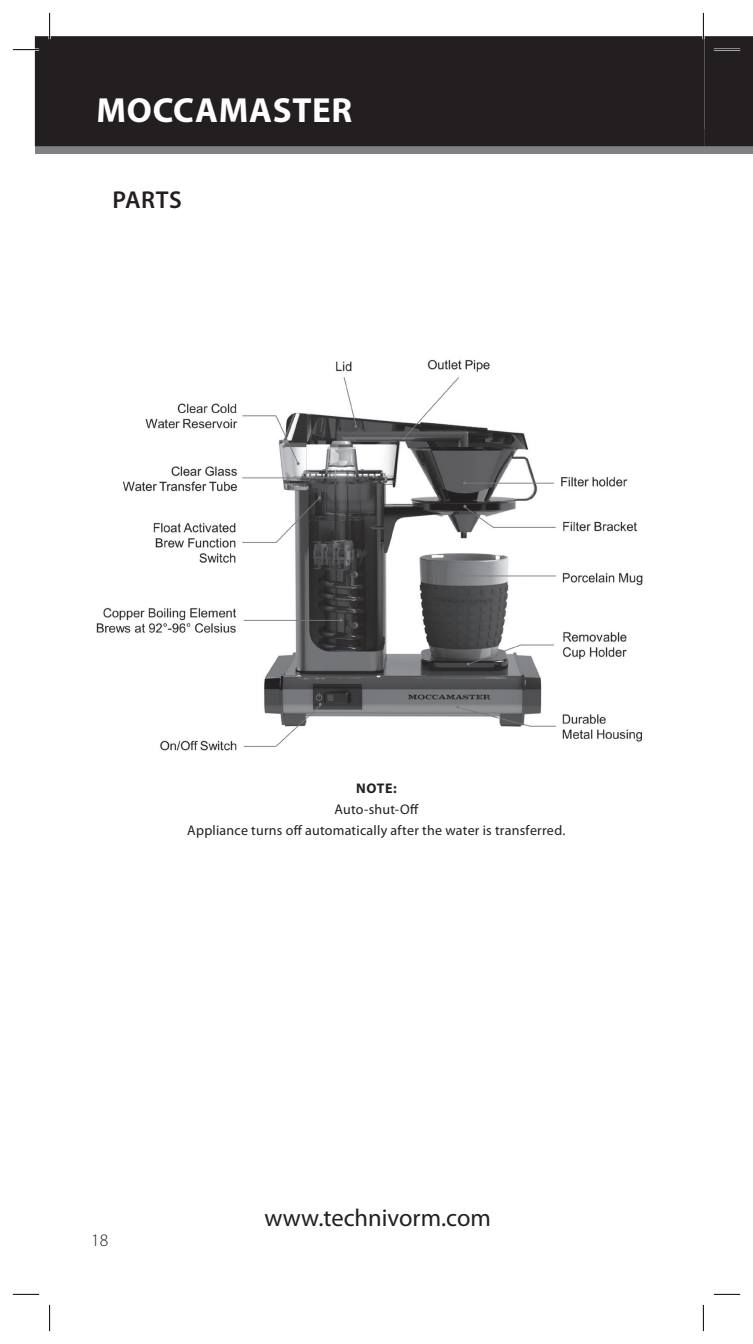
<style>
.page{position:relative;width:753px;height:1344px;background:#fff}
.page>*{position:absolute;margin:0;border:0;box-sizing:border-box;transform-origin:0 0}
.Headline{font:700 35px "Myriad Pro";letter-spacing:.02em;color:#fff}
.t1{font:24.5px "Myriad Pro";color:#231f20}
.Subtitle{font:600 24.5px "Myriad Pro";letter-spacing:.02em;color:#231f20}
.t2{font:300 17.5px "Myriad Pro";color:#231f20}
.t3{font:14px "Myriad Pro";letter-spacing:.015em;color:#231f20}
.t4{font:700 14px "Myriad Pro";color:#231f20}
</style>
<div class="page">
<div style="left:704px;top:129px;width:49px;height:25px;background:#808285"></div>
<div style="left:35px;top:129px;width:669px;height:25px;background:#808285"></div>
<div style="left:36px;top:37px;width:667px;height:108px;background:#231f20"></div>
<div style="left:35px;top:36px;width:669px;height:110px;border:2px solid #231f20"></div>
<img style="left:96px;top:359px;width:547px;height:392px">
<hr style="left:13px;top:49px;width:26px;height:2px;background:#fff">
<hr style="left:49px;top:13px;width:2px;height:26px;background:#fff">
<hr style="left:702px;top:13px;width:2px;height:26px;background:#fff">
<svg style="left:13px;top:49px;width:26px;height:1px"></svg>
<svg style="left:13px;top:1294px;width:26px;height:1px"></svg>
<svg style="left:714px;top:1294px;width:26px;height:1px"></svg>
<svg style="left:49px;top:13px;width:1px;height:26px"></svg>
<svg style="left:49px;top:1304px;width:1px;height:27px"></svg>
<svg style="left:703px;top:13px;width:50px;height:133px"></svg>
<svg style="left:703px;top:1304px;width:1px;height:27px"></svg>
<p class="Headline" style="left:97px;top:91px;width:257px">MOCCAMASTER</p>
<p class="Subtitle" style="left:112px;top:186px;width:71px">PARTS</p>
<p class="t4" style="left:356px;top:780px;width:42px">NOTE:</p>
<p class="t3" style="left:334px;top:801px;width:86px">Auto-shut-Off</p>
<p class="t3" style="left:187px;top:822px;width:380px">Appliance turns off automatically after the water is transferred.</p>
<p class="t2" style="left:91px;top:1230px;width:19px">18</p>
<p class="t1" style="left:265px;top:1204px;width:228px">www.technivorm.com</p>
</div>
